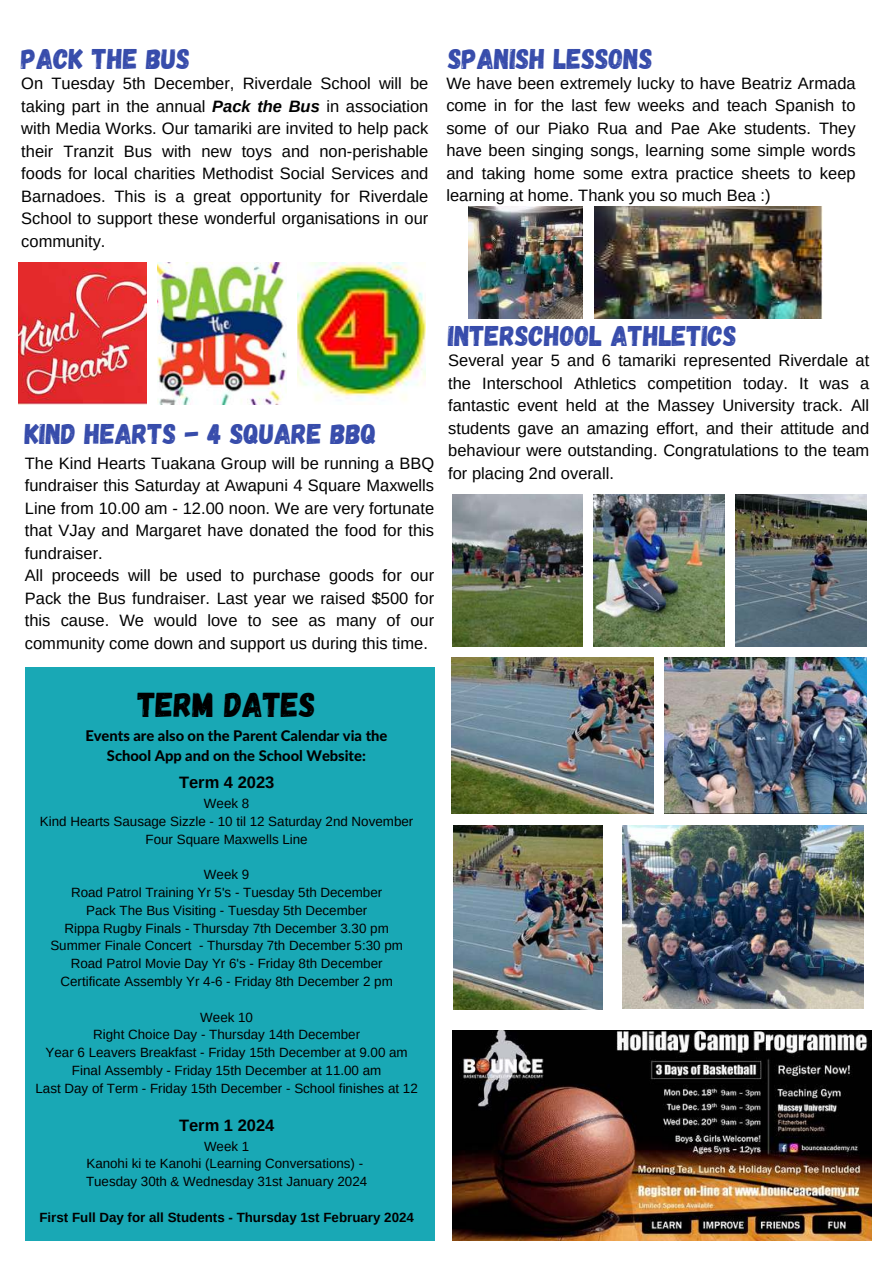
<style>
.page{position:relative;width:893px;height:1264px;background:#fff}
.page>*{position:absolute;margin:0;border:0;box-sizing:border-box;transform-origin:0 0}
.t1{font:34.5px "Gagalin";color:#000}
.t2{font:28.5px "Gagalin";color:#374cab}
.t3{font:16.5px/22.5px "Arimo";color:#000;text-align:justify}
.t4{font:700 16.5px "Arimo";color:#000}
.t5{font:800 14.7px/20.2px "Lato Latin";color:#000;text-align:center}
.t6{font:13.35px/17.9px "Arimo";color:#000;text-align:center}
.t7{font:700 13.35px "Arimo";color:#000}
.s1{font-weight:700;font-style:italic}
</style>
<div class="page">
<img style="left:451px;top:657px;width:202px;height:156px">
<img style="left:664px;top:657px;width:202px;height:156px">
<img style="left:452px;top:495px;width:130px;height:151px">
<img style="left:594px;top:495px;width:130px;height:151px">
<img style="left:735px;top:495px;width:131px;height:151px">
<img style="left:18px;top:262px;width:128px;height:142px">
<img style="left:158px;top:262px;width:128px;height:142px">
<img style="left:297px;top:262px;width:128px;height:139px">
<img style="left:452px;top:1030px;width:419px;height:210px">
<div style="left:25px;top:666px;width:409px;height:574px;background:#19a8b5"></div>
<img style="left:594px;top:207px;width:228px;height:111px">
<img style="left:468px;top:207px;width:114px;height:111px">
<img style="left:622px;top:825px;width:241px;height:183px">
<img style="left:454px;top:825px;width:148px;height:184px">
<h2 class="t2" style="left:21px;top:41px;width:170px">PACK THE BUS</h2>
<p class="t3" style="left:21px;top:72px;width:408px">On Tuesday 5th December, Riverdale School will be taking part in the annual <span class="s1">Pack the Bus</span> in association with Media Works. Our tamariki are invited to help pack their Tranzit Bus with new toys and non-perishable foods for local charities Methodist Social Services and Barnadoes. This is a great opportunity for Riverdale School to support these wonderful organisations in our community.</p>
<h2 class="t2" style="left:448px;top:41px;width:206px">SPANISH LESSONS</h2>
<p class="t3" style="left:446px;top:72px;width:411px">We have been extremely lucky to have Beatriz Armada come in for the last few weeks and teach Spanish to some of our Piako Rua and Pae Ake students. They have been singing songs, learning some simple words and taking home some extra practice sheets to keep learning at home. Thank you so much Bea :)</p>
<h2 class="t2" style="left:25px;top:416px;width:353px">KIND HEARTS - 4 SQUARE BBQ</h2>
<p class="t3" style="left:25px;top:452px;width:411px;text-align:left">The Kind Hearts Tuakana Group will be running a BBQ fundraiser this Saturday at Awapuni 4 Square Maxwells Line from 10.00 am - 12.00 noon. We are very fortunate that VJay and Margaret have donated the food for this fundraiser.<br>All proceeds will be used to purchase goods for our Pack the Bus fundraiser. Last year we raised $500 for this cause. We would love to see as many of our community come down and support us during this time.</p>
<h2 class="t2" style="left:448px;top:318px;width:290px">INTERSCHOOL ATHLETICS</h2>
<p class="t3" style="left:448px;top:349px;width:422px">Several year 5 and 6 tamariki represented Riverdale at the Interschool Athletics competition today. It was a fantastic event held at the Massey University track. All students gave an amazing effort, and their attitude and behaviour were outstanding. Congratulations to the team for placing 2nd overall.</p>
<h1 class="t1" style="left:138px;top:683px;width:179px">TERM DATES</h1>
<p class="t5" style="left:85px;top:725px;width:303px">Events are also on the Parent Calendar via the<br>School App and on the School Website:</p>
<p class="t4" style="left:179px;top:771px;width:97px">Term 4 2023</p>
<p class="t6" style="left:40px;top:794px;width:375px">Week 8<br>Kind Hearts Sausage Sizzle - 10 til 12 Saturday 2nd November<br>Four Square Maxwells Line</p>
<p class="t6" style="left:50px;top:865px;width:354px">Week 9<br>Road Patrol Training Yr 5's - Tuesday 5th December<br>Pack The Bus Visiting - Tuesday 5th December<br>Rippa Rugby Finals - Thursday 7th December 3.30 pm Summer Finale Concert - Thursday 7th December 5:30 pm Road Patrol Movie Day Yr 6's - Friday 8th December Certificate Assembly Yr 4-6 - Friday 8th December 2 pm</p>
<p class="t6" style="left:36px;top:1008px;width:384px">Week 10<br>Right Choice Day - Thursday 14th December<br>Year 6 Leavers Breakfast - Friday 15th December at 9.00 am Final Assembly - Friday 15th December at 11.00 am<br>Last Day of Term - Friday 15th December - School finishes at 12</p>
<p class="t4" style="left:179px;top:1113px;width:97px">Term 1 2024</p>
<p class="t6" style="left:86px;top:1137px;width:282px">Week 1<br>Kanohi ki te Kanohi (Learning Conversations) -<br>Tuesday 30th &amp; Wednesday 31st January 2024</p>
<p class="t7" style="left:39px;top:1207px;width:376px">First Full Day for all Students - Thursday 1st February 2024</p>
</div>
